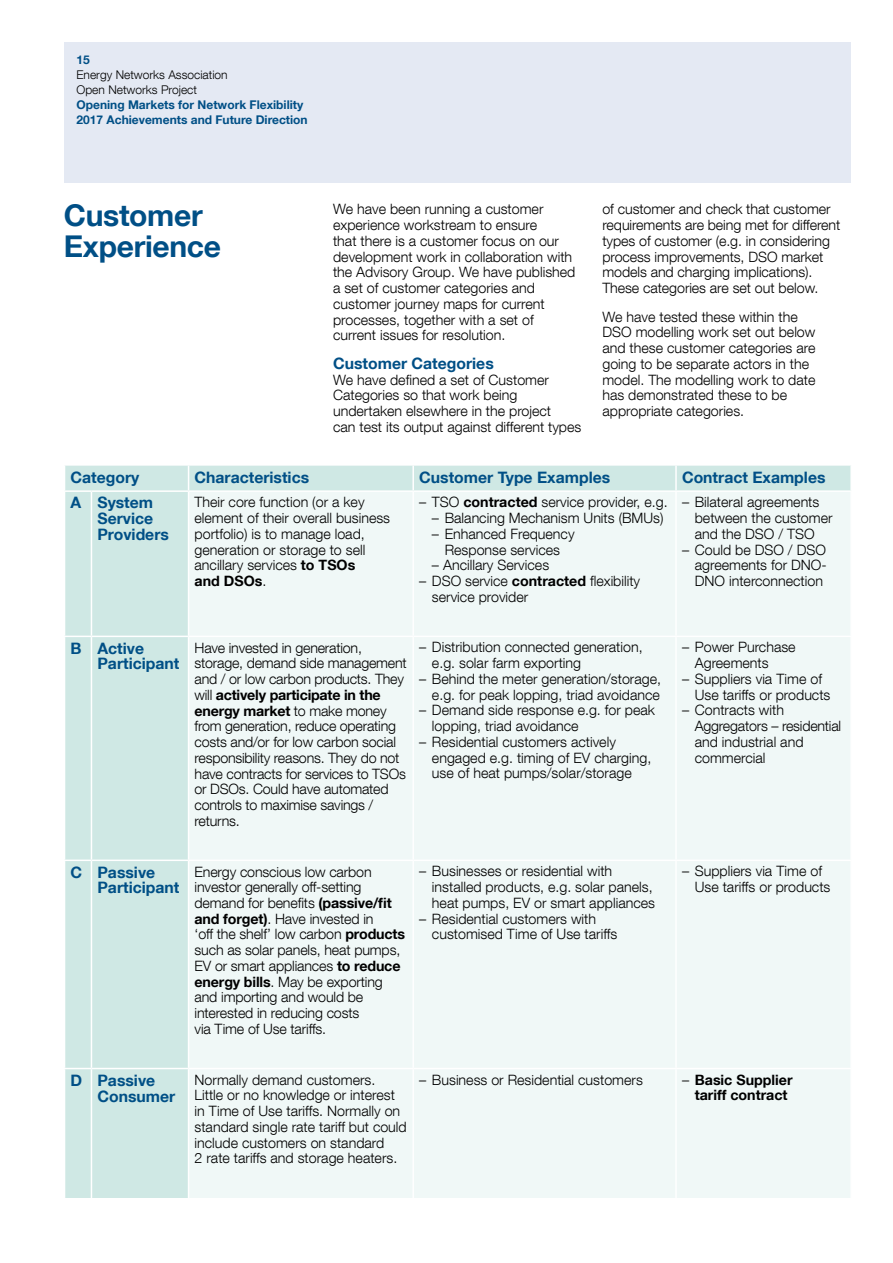
<style>
.page{position:relative;width:893px;height:1263px;background:#fff}
.page>*{position:absolute;margin:0;border:0;box-sizing:border-box;transform-origin:0 0}
.t1{font:700 30px/31.5px "Helvetica Neue LT Com";letter-spacing:-.01em;color:#004f86}
.t2{font:700 15.75px/15.8px "Helvetica Neue LT Com";color:#004f86}
.t3{font:300 14.25px/15.8px "Helvetica Neue LT Com";color:#000}
.t4{font:700 14.25px/15.8px "Helvetica Neue LT Com";color:#000;text-align:center}
.t5{font:700 12px/15px "Helvetica Neue LT Com";color:#004f86}
.t6{font:300 12px/15px "Helvetica Neue LT Com";color:#000}
.s1{font-weight:700}
.s2{font-weight:300}
</style>
<div class="page">
<div style="left:64px;top:43px;width:786px;height:140px;background:#e4e9f3"></div>
<div style="left:65px;top:466px;width:785px;height:732px;background:#cfe8e4"></div>
<div style="left:189px;top:492px;width:661px;height:706px;background:#f0f8f7"></div>
<svg style="left:188px;top:466px;width:1px;height:24px"></svg>
<hr style="left:412px;top:466px;width:2px;height:24px;background:#fff">
<hr style="left:675px;top:466px;width:2px;height:24px;background:#fff">
<hr style="left:64px;top:490px;width:27px;height:2px;background:#fff">
<hr style="left:91px;top:490px;width:98px;height:2px;background:#fff">
<hr style="left:91px;top:492px;width:1px;height:144px;background:#fff">
<hr style="left:189px;top:490px;width:224px;height:2px;background:#fff">
<hr style="left:188px;top:492px;width:1px;height:144px;background:#fff">
<hr style="left:413px;top:490px;width:263px;height:2px;background:#fff">
<hr style="left:412px;top:492px;width:2px;height:144px;background:#fff">
<hr style="left:676px;top:490px;width:176px;height:2px;background:#fff">
<hr style="left:675px;top:492px;width:2px;height:144px;background:#fff">
<svg style="left:65px;top:636px;width:26px;height:1px"></svg>
<hr style="left:91px;top:636px;width:98px;height:1px;background:#fff">
<hr style="left:91px;top:637px;width:1px;height:222px;background:#fff">
<hr style="left:189px;top:636px;width:224px;height:1px;background:#fff">
<hr style="left:188px;top:637px;width:1px;height:222px;background:#fff">
<hr style="left:413px;top:636px;width:263px;height:1px;background:#fff">
<hr style="left:412px;top:637px;width:2px;height:222px;background:#fff">
<hr style="left:676px;top:636px;width:176px;height:1px;background:#fff">
<hr style="left:675px;top:637px;width:2px;height:222px;background:#fff">
<hr style="left:64px;top:859px;width:27px;height:2px;background:#fff">
<hr style="left:91px;top:859px;width:98px;height:2px;background:#fff">
<hr style="left:91px;top:861px;width:1px;height:207px;background:#fff">
<hr style="left:189px;top:859px;width:224px;height:2px;background:#fff">
<hr style="left:188px;top:861px;width:1px;height:207px;background:#fff">
<hr style="left:413px;top:859px;width:263px;height:2px;background:#fff">
<hr style="left:412px;top:861px;width:2px;height:207px;background:#fff">
<hr style="left:676px;top:859px;width:176px;height:2px;background:#fff">
<hr style="left:675px;top:861px;width:2px;height:207px;background:#fff">
<svg style="left:65px;top:1068px;width:26px;height:1px"></svg>
<hr style="left:91px;top:1068px;width:98px;height:1px;background:#fff">
<hr style="left:91px;top:1069px;width:1px;height:129px;background:#fff">
<hr style="left:189px;top:1068px;width:224px;height:1px;background:#fff">
<hr style="left:188px;top:1069px;width:1px;height:129px;background:#fff">
<hr style="left:413px;top:1068px;width:263px;height:1px;background:#fff">
<hr style="left:412px;top:1069px;width:2px;height:129px;background:#fff">
<hr style="left:676px;top:1068px;width:176px;height:1px;background:#fff">
<hr style="left:675px;top:1069px;width:2px;height:129px;background:#fff">
<p class="t5" style="left:77px;top:52px;width:15px">15</p>
<p class="t6" style="left:77px;top:67px;width:153px">Energy Networks Association<br>Open Networks Project</p>
<p class="t5" style="left:77px;top:97px;width:233px">Opening Markets for Network Flexibility<br>2017 Achievements and Future Direction</p>
<h1 class="t1" style="left:64px;top:198px;width:159px">Customer<br>Experience</h1>
<p class="t3" style="left:333px;top:201px;width:244px">We have been running a customer experience workstream to ensure<br>that there is a customer focus on our development work in collaboration with the Advisory Group. We have published a set of customer categories and customer journey maps for current processes, together with a set of current issues for resolution.</p>
<p class="t2" style="left:333px;top:355px;width:162px">Customer Categories</p>
<p class="t3" style="left:333px;top:371px;width:250px">We have defined a set of Customer Categories so that work being undertaken elsewhere in the project<br>can test its output against different types</p>
<p class="t3" style="left:602px;top:201px;width:239px">of customer and check that customer requirements are being met for different types of customer (e.g. in considering process improvements, DSO market models and charging implications).<br>These categories are set out below.</p>
<p class="t3" style="left:602px;top:308px;width:215px">We have tested these within the<br>DSO modelling work set out below and these customer categories are going to be separate actors in the model. The modelling work to date has demonstrated these to be appropriate categories.</p>
<p class="t2" style="left:71px;top:469px;width:70px">Category</p>
<p class="t2" style="left:195px;top:469px;width:116px">Characteristics</p>
<p class="t2" style="left:419px;top:469px;width:193px">Customer Type Examples</p>
<p class="t2" style="left:682px;top:469px;width:145px">Contract Examples</p>
<p class="t2" style="left:97px;top:494px;width:73px;text-indent:-27px">A System<br>Service<br>Providers</p>
<p class="t3" style="left:195px;top:494px;width:197px">Their core function (or a key element of their overall business portfolio) is to manage load, generation or storage to sell ancillary services <span class="s1">to TSOs<br>and DSOs</span>.</p>
<p class="t3" style="left:419px;top:494px;width:250px">– TSO <span class="s1">contracted</span> service provider, e.g.</p>
<p class="t3" style="left:695px;top:494px;width:139px;text-indent:-13px">– Bilateral agreements between the customer and the DSO / TSO</p>
<p class="t3" style="left:695px;top:541px;width:133px;text-align:justify;text-indent:-13px">– Could be DSO / DSO agreements for DNO-DNO interconnection</p>
<p class="t3" style="left:432px;top:510px;width:233px">– Balancing Mechanism Units (BMUs)</p>
<p class="t3" style="left:432px;top:526px;width:144px;text-align:center">– Enhanced Frequency<br>Response services</p>
<p class="t3" style="left:432px;top:557px;width:119px">– Ancillary Services</p>
<p class="t3" style="left:432px;top:573px;width:210px;text-indent:-13px">– DSO service <span class="s1">contracted</span> flexibility service provider</p>
<p class="t2" style="left:97px;top:640px;width:83px;text-indent:-27px">B Active<br>Participant</p>
<p class="t3" style="left:195px;top:639px;width:214px">Have invested in generation, storage, demand side management and / or low carbon products. They will <span class="s1">actively participate in the energy market</span> to make money from generation, reduce operating costs and/or for low carbon social responsibility reasons. They do not have contracts for services to TSOs or DSOs. Could have automated controls to maximise savings / returns.</p>
<p class="t3" style="left:432px;top:639px;width:212px;text-indent:-13px">– Distribution connected generation, e.g. solar farm exporting</p>
<p class="t3" style="left:419px;top:671px;width:243px;text-align:right">– Behind the meter generation/storage, e.g. for peak lopping, triad avoidance</p>
<p class="t3" style="left:432px;top:702px;width:225px;text-indent:-13px">– Demand side response e.g. for peak lopping, triad avoidance</p>
<p class="t3" style="left:432px;top:734px;width:221px;text-indent:-13px">– Residential customers actively engaged e.g. timing of EV charging, use of heat pumps/solar/storage</p>
<p class="t2" style="left:97px;top:864px;width:83px;text-indent:-27px">C Passive<br>Participant</p>
<p class="t3" style="left:195px;top:863px;width:212px">Energy conscious low carbon investor generally off-setting demand for benefits <span class="s1">(passive/fit and forget)</span>. Have invested in<br>‘off the shelf’ low carbon <span class="s1">products </span>such as solar panels, heat pumps,<br>EV or smart appliances <span class="s1">to reduce energy bills</span>. May be exporting and importing and would be interested in reducing costs<br>via Time of Use tariffs.</p>
<p class="t3" style="left:432px;top:863px;width:225px;text-indent:-13px">– Businesses or residential with installed products, e.g. solar panels, heat pumps, EV or smart appliances</p>
<p class="t3" style="left:432px;top:910px;width:187px;text-indent:-13px">– Residential customers with customised Time of Use tariffs</p>
<p class="t3" style="left:695px;top:639px;width:102px;text-indent:-13px">– Power Purchase<br>Agreements</p>
<p class="t3" style="left:695px;top:671px;width:137px;text-indent:-13px">– Suppliers via Time of<br>Use tariffs or products</p>
<p class="t3" style="left:695px;top:702px;width:148px;text-indent:-13px">– Contracts with<br>Aggregators – residential and industrial and commercial</p>
<p class="t3" style="left:695px;top:863px;width:137px;text-indent:-13px">– Suppliers via Time of<br>Use tariffs or products</p>
<p class="t2" style="left:97px;top:1072px;width:79px;text-indent:-27px">D Passive<br>Consumer</p>
<p class="t3" style="left:195px;top:1071px;width:214px">Normally demand customers.<br>Little or no knowledge or interest in Time of Use tariffs. Normally on standard single rate tariff but could include customers on standard<br>2 rate tariffs and storage heaters.</p>
<p class="t3" style="left:419px;top:1071px;width:225px">– Business or Residential customers</p>
<p class="t4" style="left:682px;top:1071px;width:112px"><span class="s2">–</span> Basic Supplier tariff contract</p>
</div>
